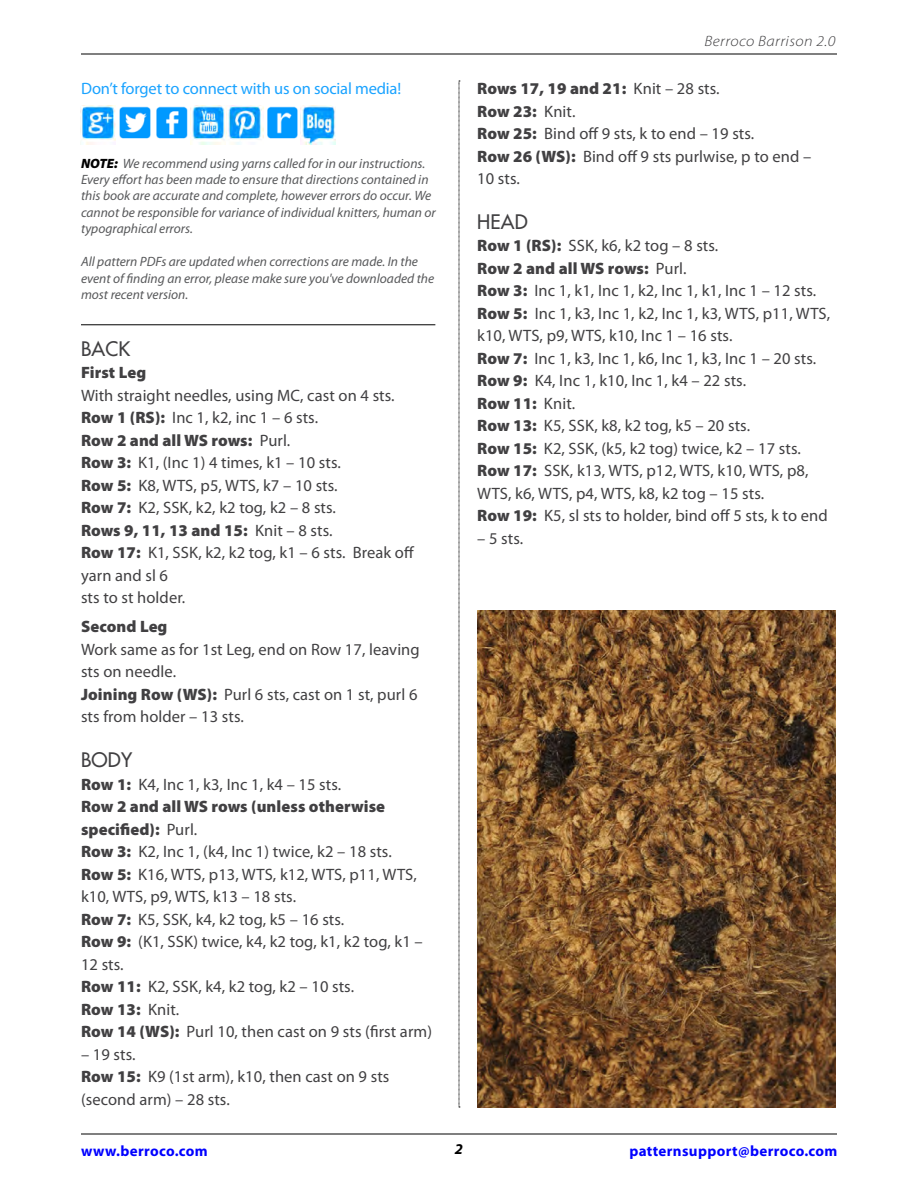
<style>
.page{position:relative;width:918px;height:1188px;background:#fff}
.page>*{position:absolute;margin:0;border:0;box-sizing:border-box;transform-origin:0 0}
.t1{font:19.5px "Futura";letter-spacing:.01em;color:#414042}
.t2{font:16.5px/22.5px "Myriad Pro";letter-spacing:.005em;color:#414042}
.t3{font:16.5px "Myriad Pro";letter-spacing:-.01em;color:#1aa3ff}
.t4{font:900 16.5px "Myriad Pro";letter-spacing:.005em;color:#414042}
.t5{font:700 15px "Myriad Pro";letter-spacing:.025em;color:#00f}
.t6{font:italic 300 15px "Myriad Pro";letter-spacing:.025em;color:#414042;scale:1.1 1}
.t7{font:italic 700 15px "Myriad Pro";color:#000}
.t8{font:italic 13.5px/16.5px "Myriad Pro";color:#58595b}
.s1{font-weight:900;color:#000}
.s2{font-weight:900}
</style>
<div class="page">
<hr style="left:81px;top:325px;width:354px;height:1px;background:#000">
<hr style="left:81px;top:1134px;width:756px;height:1px;background:#000">
<hr style="left:81px;top:54px;width:756px;height:1px;background:#000">
<svg style="left:459px;top:81px;width:1px;height:1027px"></svg>
<img style="left:477px;top:610px;width:359px;height:497px">
<img style="left:81px;top:106px;width:255px;height:38px">
<p class="t3" style="left:81px;top:78px;width:322px">Don’t forget to connect with us on social media!</p>
<p class="t8" style="left:81px;top:155px;width:356px"><span class="s1">NOTE:</span> We recommend using yarns called for in our instructions.<br>Every effort has been made to ensure that directions contained in this book are accurate and complete, however errors do occur. We cannot be responsible for variance of individual knitters, human or typographical errors.</p>
<p class="t8" style="left:81px;top:253px;width:355px">All pattern PDFs are updated when corrections are made. In the event of finding an error, please make sure you've downloaded the most recent version.</p>
<p class="t1" style="left:81px;top:336px;width:51px">BACK</p>
<p class="t4" style="left:81px;top:362px;width:67px">First Leg</p>
<p class="t2" style="left:81px;top:384px;width:335px">With straight needles, using MC, cast on 4 sts.<br><span class="s2">Row 1 (RS):</span> Inc 1, k2, inc 1 – 6 sts.<br><span class="s2">Row 2 and all WS rows:</span> Purl.<br><span class="s2">Row 3:</span> K1, (Inc 1) 4 times, k1 – 10 sts.<br><span class="s2">Row 5:</span> K8, WTS, p5, WTS, k7 – 10 sts.<br><span class="s2">Row 7:</span> K2, SSK, k2, k2 tog, k2 – 8 sts.<br><span class="s2">Rows 9, 11, 13 and 15:</span> Knit – 8 sts.<br><span class="s2">Row 17:</span> K1, SSK, k2, k2 tog, k1 – 6 sts. Break off yarn and sl 6<br>sts to st holder.</p>
<p class="t4" style="left:81px;top:616px;width:88px">Second Leg</p>
<p class="t2" style="left:81px;top:638px;width:340px">Work same as for 1st Leg, end on Row 17, leaving sts on needle.<br><span class="s2">Joining Row (WS):</span> Purl 6 sts, cast on 1 st, purl 6 sts from holder – 13 sts.</p>
<p class="t1" style="left:81px;top:748px;width:53px">BODY</p>
<p class="t2" style="left:81px;top:773px;width:353px"><span class="s2">Row 1:</span> K4, Inc 1, k3, Inc 1, k4 – 15 sts.<br><span class="s2">Row 2 and all WS rows (unless otherwise specified):</span> Purl.<br><span class="s2">Row 3:</span> K2, Inc 1, (k4, Inc 1) twice, k2 – 18 sts.<br><span class="s2">Row 5:</span> K16, WTS, p13, WTS, k12, WTS, p11, WTS, k10, WTS, p9, WTS, k13 – 18 sts.<br><span class="s2">Row 7:</span> K5, SSK, k4, k2 tog, k5 – 16 sts.<br><span class="s2">Row 9:</span> (K1, SSK) twice, k4, k2 tog, k1, k2 tog, k1 – 12 sts.<br><span class="s2">Row 11:</span> K2, SSK, k4, k2 tog, k2 – 10 sts.<br><span class="s2">Row 13:</span> Knit.<br><span class="s2">Row 14 (WS):</span> Purl 10, then cast on 9 sts (first arm)</p>
<p class="t2" style="left:81px;top:1043px;width:310px">– 19 sts.<br><span class="s2">Row 15:</span> K9 (1st arm), k10, then cast on 9 sts (second arm) – 28 sts.</p>
<p class="t6" style="left:704px;top:32px;width:121px">Berroco Barrison 2.0</p>
<p class="t2" style="left:477px;top:77px;width:336px"><span class="s2">Rows 17, 19 and 21:</span> Knit – 28 sts.<br><span class="s2">Row 23:</span> Knit.<br><span class="s2">Row 25:</span> Bind off 9 sts, k to end – 19 sts.<br><span class="s2">Row 26 (WS):</span> Bind off 9 sts purlwise, p to end –<br>10 sts.</p>
<p class="t1" style="left:477px;top:209px;width:52px">HEAD</p>
<p class="t2" style="left:477px;top:234px;width:355px"><span class="s2">Row 1 (RS):</span> SSK, k6, k2 tog – 8 sts.<br><span class="s2">Row 2 and all WS rows:</span> Purl.<br><span class="s2">Row 3:</span> Inc 1, k1, Inc 1, k2, Inc 1, k1, Inc 1 – 12 sts.<br><span class="s2">Row 5:</span> Inc 1, k3, Inc 1, k2, Inc 1, k3, WTS, p11, WTS, k10, WTS, p9, WTS, k10, Inc 1 – 16 sts.<br><span class="s2">Row 7:</span> Inc 1, k3, Inc 1, k6, Inc 1, k3, Inc 1 – 20 sts.<br><span class="s2">Row 9:</span> K4, Inc 1, k10, Inc 1, k4 – 22 sts.<br><span class="s2">Row 11:</span> Knit.<br><span class="s2">Row 13:</span> K5, SSK, k8, k2 tog, k5 – 20 sts.<br><span class="s2">Row 15:</span> K2, SSK, (k5, k2 tog) twice, k2 – 17 sts.<br><span class="s2">Row 17:</span> SSK, k13, WTS, p12, WTS, k10, WTS, p8, WTS, k6, WTS, p4, WTS, k8, k2 tog – 15 sts.<br><span class="s2">Row 19:</span> K5, sl sts to holder, bind off 5 sts, k to end</p>
<p class="t2" style="left:477px;top:527px;width:48px">– 5 sts.</p>
<p class="t5" style="left:81px;top:1141px;width:128px">www.berroco.com</p>
<p class="t7" style="left:455px;top:1139px;width:10px">2</p>
<p class="t5" style="left:629px;top:1141px;width:210px">patternsupport@berroco.com</p>
</div>
